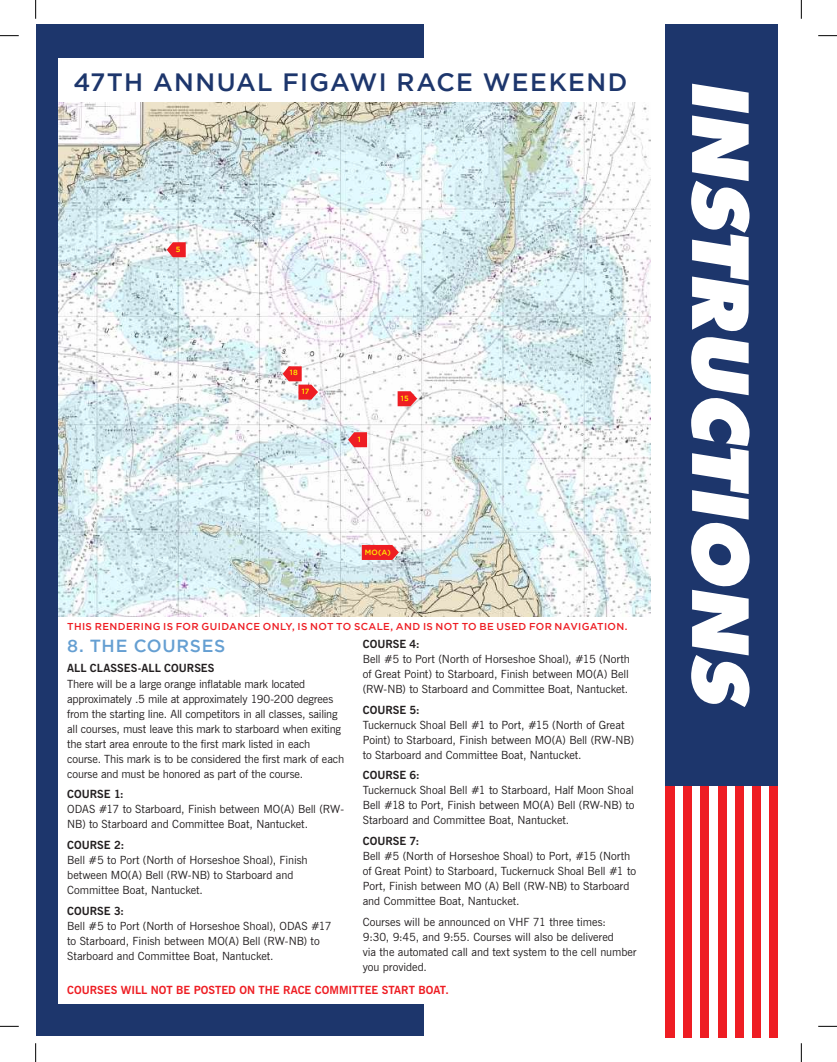
<style>
.page{position:relative;width:837px;height:1062px;background:#fff}
.page>*{position:absolute;margin:0;border:0;box-sizing:border-box;transform-origin:0 0}
.t1{font:italic 800 75px "Futura";color:#fff}
.t2{font:500 25px "Gotham";letter-spacing:.05em;color:#1d366c}
.t3{font:500 17.5px "Gotham";letter-spacing:.04em;color:#659fd2}
.t4{font:11.25px/15px "News Gothic BT";letter-spacing:-.005em;color:#231f20}
.t5{font:700 11.25px "News Gothic BT";color:#231f20}
.t6{font:700 11.25px "News Gothic BT";color:#ee1d23}
.t7{font:500 10px "Gotham";letter-spacing:.035em;color:#ee1d23}
.t8{font:500 7.5px "Gotham";letter-spacing:.035em;color:#fff101}
</style>
<div class="page">
<div style="left:36px;top:24px;width:387px;height:1012px;background:#1d366c"></div>
<div style="left:58px;top:58px;width:591px;height:945px;background:#fff"></div>
<img style="left:58px;top:102px;width:591px;height:514px">
<svg style="left:167px;top:242px;width:19px;height:15px"></svg>
<svg style="left:282px;top:366px;width:36px;height:33px"></svg>
<svg style="left:397px;top:391px;width:20px;height:15px"></svg>
<svg style="left:361px;top:545px;width:38px;height:15px"></svg>
<svg style="left:348px;top:432px;width:19px;height:15px"></svg>
<div style="left:665px;top:24px;width:112px;height:761px;background:#1d366c"></div>
<div style="left:665px;top:785px;width:9px;height:252px;background:#ee1d23"></div>
<div style="left:717px;top:785px;width:9px;height:252px;background:#ee1d23"></div>
<div style="left:700px;top:785px;width:8px;height:252px;background:#ee1d23"></div>
<div style="left:751px;top:785px;width:9px;height:252px;background:#ee1d23"></div>
<div style="left:683px;top:785px;width:8px;height:252px;background:#ee1d23"></div>
<div style="left:734px;top:785px;width:9px;height:252px;background:#ee1d23"></div>
<div style="left:769px;top:785px;width:8px;height:252px;background:#ee1d23"></div>
<svg style="left:0;top:35px;width:19px;height:1px"></svg>
<svg style="left:818px;top:35px;width:18px;height:1px"></svg>
<svg style="left:0;top:1025px;width:19px;height:1px"></svg>
<svg style="left:818px;top:1025px;width:18px;height:1px"></svg>
<svg style="left:35px;top:0;width:1px;height:19px"></svg>
<svg style="left:35px;top:1043px;width:1px;height:18px"></svg>
<svg style="left:800px;top:0;width:1px;height:19px"></svg>
<svg style="left:800px;top:1043px;width:1px;height:18px"></svg>
<h2 class="t2" style="left:73px;top:68px;width:555px">47TH ANNUAL FIGAWI RACE WEEKEND</h2>
<p class="t8" style="left:176px;top:244px;width:6px">5</p>
<p class="t8" style="left:289px;top:368px;width:10px">18</p>
<p class="t8" style="left:302px;top:387px;width:9px">17</p>
<p class="t8" style="left:358px;top:434px;width:4px">1</p>
<p class="t8" style="left:401px;top:394px;width:9px">15</p>
<p class="t8" style="left:364px;top:547px;width:28px">MO(A)</p>
<p class="t7" style="left:67px;top:621px;width:561px">THIS RENDERING IS FOR GUIDANCE ONLY, IS NOT TO SCALE, AND IS NOT TO BE USED FOR NAVIGATION.</p>
<h3 class="t3" style="left:67px;top:635px;width:160px">8. THE COURSES</h3>
<p class="t5" style="left:67px;top:661px;width:149px">ALL CLASSES-ALL COURSES</p>
<p class="t4" style="left:67px;top:675px;width:278px">There will be a large orange inflatable mark located approximately .5 mile at approximately 190-200 degrees from the starting line. All competitors in all classes, sailing all courses, must leave this mark to starboard when exiting the start area enroute to the first mark listed in each course. This mark is to be considered the first mark of each course and must be honored as part of the course.</p>
<p class="t5" style="left:67px;top:787px;width:58px">COURSE 1:</p>
<p class="t4" style="left:67px;top:801px;width:278px">ODAS #17 to Starboard, Finish between MO(A) Bell (RW-<br>NB) to Starboard and Committee Boat, Nantucket.</p>
<p class="t5" style="left:67px;top:837px;width:59px">COURSE 2:</p>
<p class="t4" style="left:67px;top:852px;width:242px">Bell #5 to Port (North of Horseshoe Shoal), Finish between MO(A) Bell (RW-NB) to Starboard and<br>Committee Boat, Nantucket.</p>
<p class="t5" style="left:67px;top:903px;width:59px">COURSE 3:</p>
<p class="t4" style="left:67px;top:917px;width:266px">Bell #5 to Port (North of Horseshoe Shoal), ODAS #17 to Starboard, Finish between MO(A) Bell (RW-NB) to<br>Starboard and Committee Boat, Nantucket.</p>
<p class="t5" style="left:362px;top:637px;width:59px">COURSE 4:</p>
<p class="t4" style="left:362px;top:651px;width:269px;text-align:justify">Bell #5 to Port (North of Horseshoe Shoal), #15 (North of Great Point) to Starboard, Finish between MO(A) Bell (RW-NB) to Starboard and Committee Boat, Nantucket.</p>
<p class="t5" style="left:362px;top:702px;width:59px">COURSE 5:</p>
<p class="t4" style="left:362px;top:717px;width:273px">Tuckernuck Shoal Bell #1 to Port, #15 (North of Great<br>Point) to Starboard, Finish between MO(A) Bell (RW-NB) to Starboard and Committee Boat, Nantucket.</p>
<p class="t5" style="left:362px;top:768px;width:59px">COURSE 6:</p>
<p class="t4" style="left:362px;top:782px;width:273px;text-align:justify">Tuckernuck Shoal Bell #1 to Starboard, Half Moon Shoal Bell #18 to Port, Finish between MO(A) Bell (RW-NB) to Starboard and Committee Boat, Nantucket.</p>
<p class="t5" style="left:362px;top:834px;width:58px">COURSE 7:</p>
<p class="t4" style="left:362px;top:848px;width:275px">Bell #5 (North of Horseshoe Shoal) to Port, #15 (North of Great Point) to Starboard, Tuckernuck Shoal Bell #1 to Port, Finish between MO (A) Bell (RW-NB) to Starboard and Committee Boat, Nantucket.</p>
<p class="t4" style="left:362px;top:914px;width:275px">Courses will be announced on VHF 71 three times:<br>9:30, 9:45, and 9:55. Courses will also be delivered<br>via the automated call and text system to the cell number you provided.</p>
<p class="t6" style="left:67px;top:982px;width:383px">COURSES WILL NOT BE POSTED ON THE RACE COMMITTEE START BOAT.</p>
<h1 class="t1" style="left:766px;top:79px;width:629px;rotate:90deg">INSTRUCTIONS</h1>
</div>
